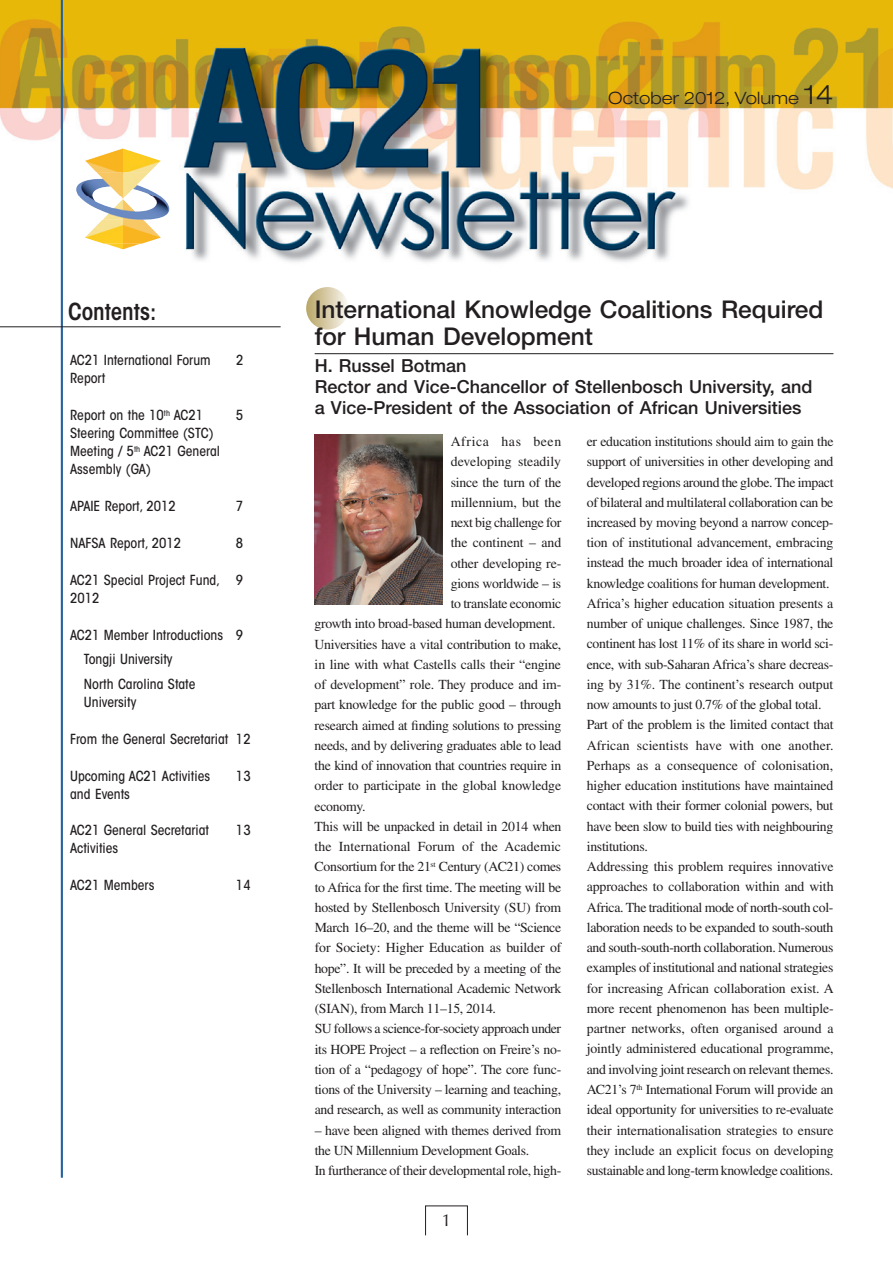
<style>
.page{position:relative;width:893px;height:1263px;background:#fff}
.page>*{position:absolute;margin:0;border:0;box-sizing:border-box;transform-origin:0 0}
.t1{font:500 24.45px/27px "Helvetica Neue LT Std";color:#231f20}
.t2{font:600 condensed 23.25px "ITC Avant Garde Std";color:#231f20}
.t3{font:500 18px/21px "Helvetica Neue LT Std";color:#231f20}
.t4{font:300 expanded 16.95px "Helvetica Neue LT Std";color:#231f20}
.t5{font:16.95px "Optima LT Std";color:#231f20}
.t6{font:13.8px/20.2px "Times LT Std";letter-spacing:-.02em;color:#231f20}
.t7{font:500 condensed 13.8px/18px "ITC Avant Garde Std";color:#231f20}
.t8{font:13.8px "Times LT Std";letter-spacing:.01em;color:#231f20}
.t9{font:13.8px "Times LT Std";color:#231f20}
.t10{font:13.8px "Times LT Std";letter-spacing:.045em;color:#231f20}
.s1{font-size:26.55px}
</style>
<div class="page">
<div style="left:425px;top:1206px;width:43px;height:29px;border:1px solid #231f20"></div>
<img style="left:0;top:0;width:893px;height:273px">
<img style="left:85px;top:148px;width:76px;height:24px">
<img style="left:76px;top:172px;width:84px;height:24px">
<img style="left:79px;top:196px;width:90px;height:24px">
<img style="left:85px;top:220px;width:76px;height:24px">
<img style="left:104px;top:244px;width:38px;height:6px">
<hr style="left:61px;top:0;width:2px;height:1178px;background:#26629d">
<hr style="left:0;top:327px;width:281px;height:1px;background:#231f20">
<svg style="left:306px;top:287px;width:43px;height:43px"></svg>
<hr style="left:315px;top:353px;width:518px;height:1px;background:#231f20">
<img style="left:315px;top:435px;width:127px;height:170px">
<p class="t4" style="left:608px;top:88px;width:227px">October 2012, Volume <span class="s1">14</span></p>
<h2 class="t2" style="left:68px;top:297px;width:90px">Contents:</h2>
<p class="t7" style="left:70px;top:351px;width:142px">AC21 International Forum<br>Report</p>
<p class="t7" style="left:236px;top:351px;width:9px">2</p>
<p class="t7" style="left:70px;top:406px;width:151px">Report on the 10<sup>th</sup> AC21<br>Steering Committee (STC)<br>Meeting / 5<sup>th</sup> AC21 General<br>Assembly (GA)</p>
<p class="t7" style="left:236px;top:406px;width:9px">5</p>
<p class="t7" style="left:70px;top:497px;width:107px">APAIE Report, 2012</p>
<p class="t7" style="left:236px;top:497px;width:9px">7</p>
<p class="t7" style="left:70px;top:534px;width:113px">NAFSA Report, 2012</p>
<p class="t7" style="left:236px;top:534px;width:9px">8</p>
<p class="t7" style="left:70px;top:571px;width:151px">AC21 Special Project Fund,<br>2012</p>
<p class="t7" style="left:236px;top:571px;width:9px">9</p>
<p class="t7" style="left:84px;top:623px;width:161px;line-height:24.2px;text-indent:-14px">AC21 Member Introductions 9<br>Tongji University<br>North Carolina State</p>
<p class="t7" style="left:84px;top:692px;width:54px">University</p>
<p class="t7" style="left:70px;top:729px;width:182px">From the General Secretariat 12</p>
<p class="t7" style="left:70px;top:766px;width:141px">Upcoming AC21 Activities and Events</p>
<p class="t7" style="left:236px;top:766px;width:16px">13</p>
<p class="t7" style="left:70px;top:821px;width:141px">AC21 General Secretariat<br>Activities</p>
<p class="t7" style="left:236px;top:821px;width:16px">13</p>
<p class="t7" style="left:70px;top:876px;width:86px">AC21 Members</p>
<p class="t7" style="left:236px;top:876px;width:16px">14</p>
<h1 class="t1" style="left:315px;top:295px;width:510px">International Knowledge Coalitions Required for Human Development</h1>
<h3 class="t3" style="left:315px;top:355px;width:499px">H. Russel Botman<br>Rector and Vice-Chancellor of Stellenbosch University, and a Vice-President of the Association of African Universities</h3>
<p class="t10" style="left:451px;top:434px;width:112px">Africa has been</p>
<p class="t9" style="left:451px;top:454px;width:112px">develop ing steadily</p>
<p class="t6" style="left:451px;top:472px;width:112px">since the turn of the</p>
<p class="t6" style="left:451px;top:492px;width:112px">millennium, but the</p>
<p class="t6" style="left:451px;top:512px;width:112px">next big challenge for</p>
<p class="t6" style="left:451px;top:532px;width:112px">the continent – and</p>
<p class="t6" style="left:451px;top:553px;width:112px">other developing re-</p>
<p class="t6" style="left:451px;top:573px;width:112px">gions worldwide – is</p>
<p class="t6" style="left:451px;top:593px;width:112px">to translate economic</p>
<p class="t6" style="left:315px;top:613px;width:242px">growth into broad-based human development.</p>
<p class="t6" style="left:315px;top:634px;width:248px">Universities have a vital contribution to make,</p>
<p class="t6" style="left:315px;top:654px;width:248px">in line with what Castells calls their “engine</p>
<p class="t6" style="left:315px;top:674px;width:248px">of development” role. They produce and im-</p>
<p class="t6" style="left:315px;top:694px;width:248px">part knowledge for the public good – through</p>
<p class="t6" style="left:315px;top:715px;width:248px">research aimed at finding solutions to pressing</p>
<p class="t6" style="left:315px;top:735px;width:248px">needs, and by delivering graduates able to lead</p>
<p class="t6" style="left:315px;top:755px;width:248px">the kind of innovation that countries require in</p>
<p class="t6" style="left:315px;top:775px;width:248px">order to participate in the global knowledge</p>
<p class="t6" style="left:315px;top:796px;width:53px">economy.</p>
<p class="t6" style="left:315px;top:816px;width:248px">This will be unpacked in detail in 2014 when</p>
<p class="t8" style="left:315px;top:839px;width:248px">the International Forum of the Academic</p>
<p class="t6" style="left:315px;top:856px;width:248px">Consortium for the 21<sup>st</sup> Century (AC21) comes</p>
<p class="t6" style="left:315px;top:877px;width:248px">to Africa for the first time. The meeting will be</p>
<p class="t6" style="left:315px;top:897px;width:248px">hosted by Stellenbosch University (SU) from</p>
<p class="t6" style="left:315px;top:917px;width:248px">March 16–20, and the theme will be “Science</p>
<p class="t6" style="left:315px;top:937px;width:248px">for Society: Higher Education as builder of</p>
<p class="t6" style="left:315px;top:958px;width:248px">hope”. It will be preceded by a meeting of the</p>
<p class="t6" style="left:315px;top:978px;width:248px">Stellenbosch International Academic Network</p>
<p class="t6" style="left:315px;top:998px;width:183px">(SIAN), from March 11–15, 2014.</p>
<p class="t6" style="left:315px;top:1018px;width:248px">SU follows a science-for-society approach under</p>
<p class="t6" style="left:315px;top:1039px;width:248px">its HOPE Project – a reflection on Freire’s no-</p>
<p class="t6" style="left:315px;top:1059px;width:248px">tion of a “pedagogy of hope”. The core func-</p>
<p class="t6" style="left:315px;top:1079px;width:248px">tions of the University – learning and teaching,</p>
<p class="t6" style="left:315px;top:1099px;width:248px">and research, as well as community interaction</p>
<p class="t6" style="left:315px;top:1120px;width:248px">– have been aligned with themes derived from the UN Millennium Development Goals.<br>In furtherance of their developmental role, high-</p>
<p class="t5" style="left:442px;top:1210px;width:11px">1</p>
<p class="t6" style="left:587px;top:431px;width:248px">er education institutions should aim to gain the support of universities in other developing and developed regions around the globe. The impact of bilateral and multilateral collaboration can be increased by moving beyond a narrow concep&shy;tion of institutional advancement, embracing instead the much broader idea of international knowledge coalitions for human development.<br>Africa’s higher education situation presents a number of unique challenges. Since 1987, the continent has lost 11% of its share in world sci&shy;ence, with sub-Saharan Africa’s share decreas&shy;ing by 31%. The continent’s research output now amounts to just 0.7% of the global total.<br>Part of the problem is the limited contact that African scientists have with one another.<br>Perhaps as a consequence of colonisation, higher education institutions have maintained contact with their former colonial powers, but have been slow to build ties with neighbouring institutions.<br>Addressing this problem requires innovative approaches to collaboration within and with Africa. The traditional mode of north-south col&shy;laboration needs to be expanded to south-south and south-south-north collaboration. Numerous examples of institutional and national strategies for increasing African collaboration exist. A more recent phenomenon has been multiple&shy;partner networks, often organised around a jointly administered educational programme, and involving joint research on relevant themes.<br>AC21’s 7<sup>th</sup> International Forum will provide an ideal opportunity for universities to re-evaluate their internationalisation strategies to ensure they include an explicit focus on developing sustainable and long-term knowledge coalitions.</p>
</div>
